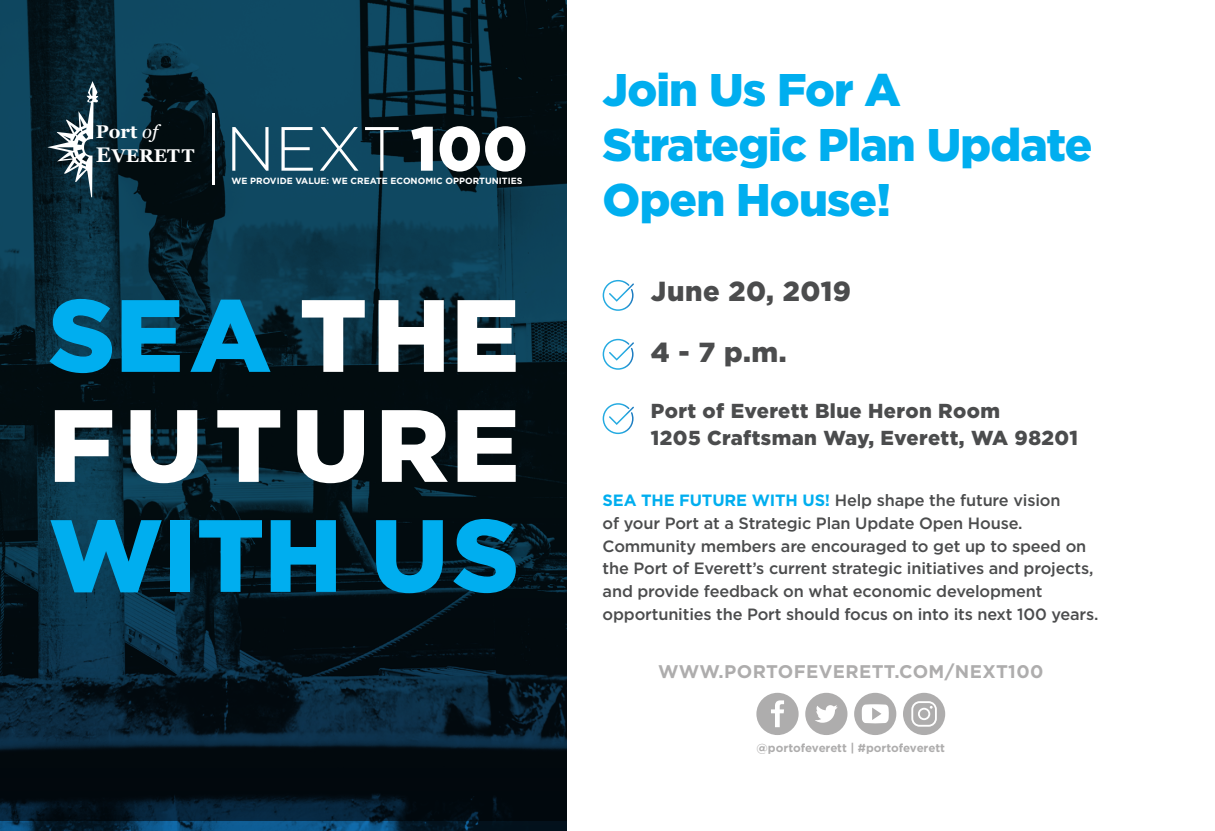
<style>
.page{position:relative;width:1215px;height:831px;background:#fff}
.page>*{position:absolute;margin:0;border:0;box-sizing:border-box;transform-origin:0 0}
.t1{font:900 102.38px "Gotham";letter-spacing:.005em;color:#00aeef}
.t2{font:900 102.38px "Gotham";letter-spacing:.09em;color:#fff}
.t3{font:300 62.32px "Gotham";color:#fff}
.t4{font:900 45.68px "Gotham";letter-spacing:-.02em;color:#00aeef}
.t5{font:900 27.45px "Gotham";letter-spacing:.02em;color:#4b4c4d}
.t6{font:900 20.25px "Gotham";letter-spacing:.02em;color:#4b4c4d}
.t7{font:700 18.45px/23.6px "Georgia";color:#fff}
.t8{font:700 18.22px "Gotham";letter-spacing:.02em;color:#aeadad}
.t9{font:500 16.2px/22.7px "Gotham";letter-spacing:-.01em;color:#4b4c4d}
.t10{font:700 11.7px "Gotham";color:#aeadad}
.t11{font:700 9px "Gotham";color:#fff}
.s1{font-weight:400;font-style:italic}
.s2{font-size:21.15px}
.s3{font-weight:900}
.s4{color:#fff}
.s5{font-weight:700;color:#00aeef}
</style>
<div class="page">
<svg style="left:0;top:0;width:567px;height:830px;background:#07222f"></svg>
<svg style="left:47px;top:81px;width:51px;height:116px"></svg>
<hr style="left:212px;top:113px;width:2px;height:71px;background:#fff">
<svg style="left:603px;top:280px;width:31px;height:31px"></svg>
<svg style="left:603px;top:339px;width:31px;height:30px"></svg>
<svg style="left:603px;top:403px;width:31px;height:31px"></svg>
<svg style="left:756px;top:692px;width:43px;height:42px"></svg>
<svg style="left:805px;top:692px;width:42px;height:42px"></svg>
<svg style="left:854px;top:692px;width:42px;height:42px"></svg>
<svg style="left:903px;top:692px;width:42px;height:42px"></svg>
<p class="t7" style="left:96px;top:120px;width:100px">Port <span class="s1">of<br></span><span class="s2">E</span>VERETT</p>
<h2 class="t3" style="left:226px;top:109px;width:304px">NEXT<span class="s3">100</span></h2>
<p class="t11" style="left:231px;top:175px;width:293px">WE PROVIDE VALUE: WE CREATE ECONOMIC OPPORTUNITIES</p>
<p class="t1" style="left:49px;top:265px;width:472px">SEA <span class="s4">THE</span></p>
<p class="t2" style="left:49px;top:375px;width:473px">FUTURE</p>
<p class="t1" style="left:49px;top:485px;width:472px">WITH US</p>
<p class="t4" style="left:603px;top:59px;width:300px">Join Us For A</p>
<p class="t4" style="left:603px;top:113px;width:491px">Strategic Plan Update</p>
<p class="t4" style="left:603px;top:168px;width:290px">Open House!</p>
<p class="t5" style="left:651px;top:272px;width:202px">June 20, 2019</p>
<p class="t5" style="left:651px;top:333px;width:137px">4 - 7 p.m.</p>
<p class="t6" style="left:651px;top:396px;width:351px">Port of Everett Blue Heron Room</p>
<p class="t6" style="left:651px;top:424px;width:428px">1205 Craftsman Way, Everett, WA 98201</p>
<p class="t9" style="left:603px;top:488px;width:497px"><span class="s5">SEA THE FUTURE WITH US!</span> Help shape the future vision<br>of your Port at a Strategic Plan Update Open House.<br>Community members are encouraged to get up to speed on the Port of Everett’s current strategic initiatives and projects, and provide feedback on what economic development opportunities the Port should focus on into its next 100 years.</p>
<p class="t8" style="left:658px;top:659px;width:387px">WWW.PORTOFEVERETT.COM/NEXT100</p>
<p class="t10" style="left:757px;top:739px;width:190px">@portofeverett | #portofeverett</p>
</div>
